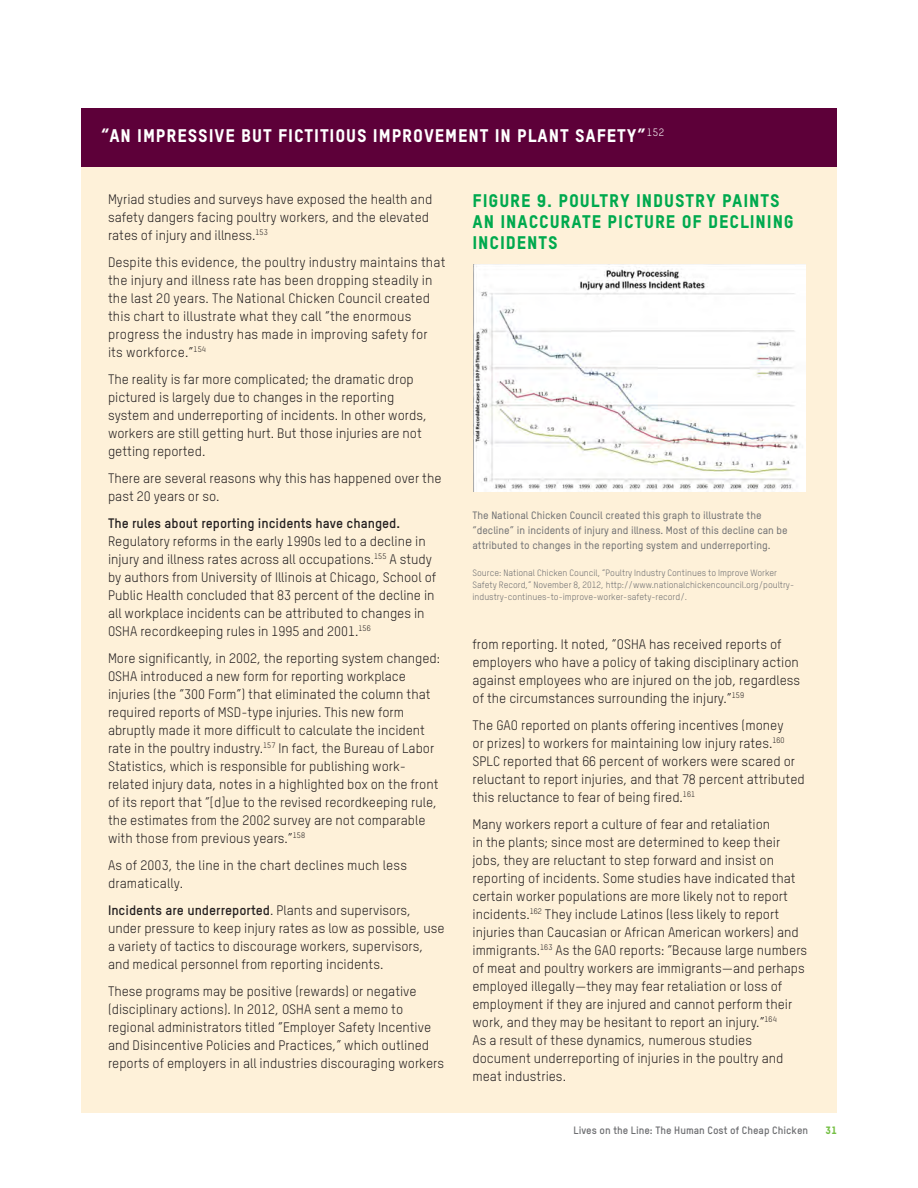
<style>
.page{position:relative;width:918px;height:1188px;background:#fff}
.page>*{position:absolute;margin:0;border:0;box-sizing:border-box;transform-origin:0 0}
.Figure_Title{font:18px/21px "Oxfam TSTARPRO Headline";letter-spacing:.05em;color:#00a94e}
.Text_Box_Title{font:18px "Oxfam TSTARPRO Headline";letter-spacing:.05em;color:#fff}
.Bod1{font:13.5px/18px "Oxfam TSTARPRO";color:#231f20}
.t1{font:500 10.5px/15px "Oxfam TSTARPRO";color:#6c6d70}
.t2{font:700 10.5px "Oxfam TSTARPRO";color:#6c6d70}
.t3{font:10.5px "Oxfam TSTARPRO Headline";color:#74bf43}
.table_source{font:9px/12px "Oxfam TSTARPRO";color:#6c6d70}
.s1{font-weight:700}
</style>
<div class="page">
<div style="left:81px;top:166px;width:756px;height:946px;background:#fef1d9"></div>
<div style="left:81px;top:108px;width:756px;height:58px;background:#5d0039"></div>
<img style="left:474px;top:265px;width:331px;height:226px">
<p class="Text_Box_Title" style="left:101px;top:125px;width:564px">“AN IMPRESSIVE BUT FICTITIOUS IMPROVEMENT IN PLANT SAFETY”<sup>152</sup></p>
<p class="Bod1" style="left:108px;top:190px;width:326px">Myriad studies and surveys have exposed the health and safety dangers facing poultry workers, and the elevated rates of injury and illness.<sup>153</sup></p>
<p class="Bod1" style="left:108px;top:253px;width:339px">Despite this evidence, the poultry industry maintains that the injury and illness rate has been dropping steadily in the last 20 years. The National Chicken Council created this chart to illustrate what they call “the enormous progress the industry has made in improving safety for its workforce.”<sup>154</sup></p>
<p class="Bod1" style="left:108px;top:370px;width:320px">The reality is far more complicated; the dramatic drop pictured is largely due to changes in the reporting system and underreporting of incidents. In other words, workers are still getting hurt. But those injuries are not getting reported.</p>
<p class="Bod1" style="left:108px;top:469px;width:335px">There are several reasons why this has happened over the past 20 years or so.</p>
<p class="Bod1" style="left:108px;top:514px;width:330px"><span class="s1">The rules about reporting incidents have changed.<br></span>Regulatory reforms in the early 1990s led to a decline in injury and illness rates across all occupations.<sup>155</sup> A study by authors from University of Illinois at Chicago, School of Public Health concluded that 83 percent of the decline in all workplace incidents can be attributed to changes in OSHA recordkeeping rules in 1995 and 2001.<sup>156</sup></p>
<p class="Bod1" style="left:108px;top:649px;width:334px">More significantly, in 2002, the reporting system changed:<br>OSHA introduced a new form for reporting workplace injuries (the “300 Form”) that eliminated the column that required reports of MSD-type injuries. This new form abruptly made it more difficult to calculate the incident rate in the poultry industry.<sup>157</sup> In fact, the Bureau of Labor Statistics, which is responsible for publishing work&shy;related injury data, notes in a highlighted box on the front of its report that “[d]ue to the revised recordkeeping rule, the estimates from the 2002 survey are not comparable with those from previous years.”<sup>158</sup></p>
<p class="Bod1" style="left:108px;top:856px;width:301px">As of 2003, the line in the chart declines much less dramatically.</p>
<p class="Bod1" style="left:108px;top:901px;width:338px"><span class="s1">Incidents are underreported</span>. Plants and supervisors, under pressure to keep injury rates as low as possible, use a variety of tactics to discourage workers, supervisors, and medical personnel from reporting incidents.</p>
<p class="Bod1" style="left:108px;top:982px;width:338px">These programs may be positive (rewards) or negative (disciplinary actions). In 2012, OSHA sent a memo to regional administrators titled “Employer Safety Incentive and Disincentive Policies and Practices,” which outlined reports of employers in all industries discouraging workers</p>
<p class="Figure_Title" style="left:472px;top:189px;width:323px">FIGURE 9. POULTRY INDUSTRY PAINTS<br>AN INACCURATE PICTURE OF DECLINING<br>INCIDENTS</p>
<p class="t1" style="left:472px;top:508px;width:317px">The National Chicken Council created this graph to illustrate the “decline” in incidents of injury and illness. Most of this decline can be attributed to changes in the reporting system and underreporting.</p>
<p class="table_source" style="left:472px;top:567px;width:323px">Source: National Chicken Council, “Poultry Industry Continues to Improve Worker<br>Safety Record,” November 8, 2012, http://www.nationalchickencouncil.org/poultry&shy;industry-continues-to-improve-worker-safety-record/.</p>
<p class="Bod1" style="left:472px;top:635px;width:329px">from reporting. It noted, “OSHA has received reports of employers who have a policy of taking disciplinary action against employees who are injured on the job, regardless of the circumstances surrounding the injury.”<sup>159</sup></p>
<p class="Bod1" style="left:472px;top:716px;width:334px">The GAO reported on plants offering incentives (money<br>or prizes) to workers for maintaining low injury rates.<sup>160<br></sup>SPLC reported that 66 percent of workers were scared or reluctant to report injuries, and that 78 percent attributed this reluctance to fear of being fired.<sup>161</sup></p>
<p class="Bod1" style="left:472px;top:815px;width:336px">Many workers report a culture of fear and retaliation<br>in the plants; since most are determined to keep their jobs, they are reluctant to step forward and insist on reporting of incidents. Some studies have indicated that certain worker populations are more likely not to report incidents.<sup>162</sup> They include Latinos (less likely to report injuries than Caucasian or African American workers) and immigrants.<sup>163</sup> As the GAO reports: “Because large numbers of meat and poultry workers are immigrants—and perhaps employed illegally—they may fear retaliation or loss of employment if they are injured and cannot perform their work, and they may be hesitant to report an injury.”<sup>164<br></sup>As a result of these dynamics, numerous studies document underreporting of injuries in the poultry and meat industries.</p>
<p class="t2" style="left:574px;top:1124px;width:236px">Lives on the Line: The Human Cost of Cheap Chicken</p>
<p class="t3" style="left:825px;top:1124px;width:13px">31</p>
</div>
